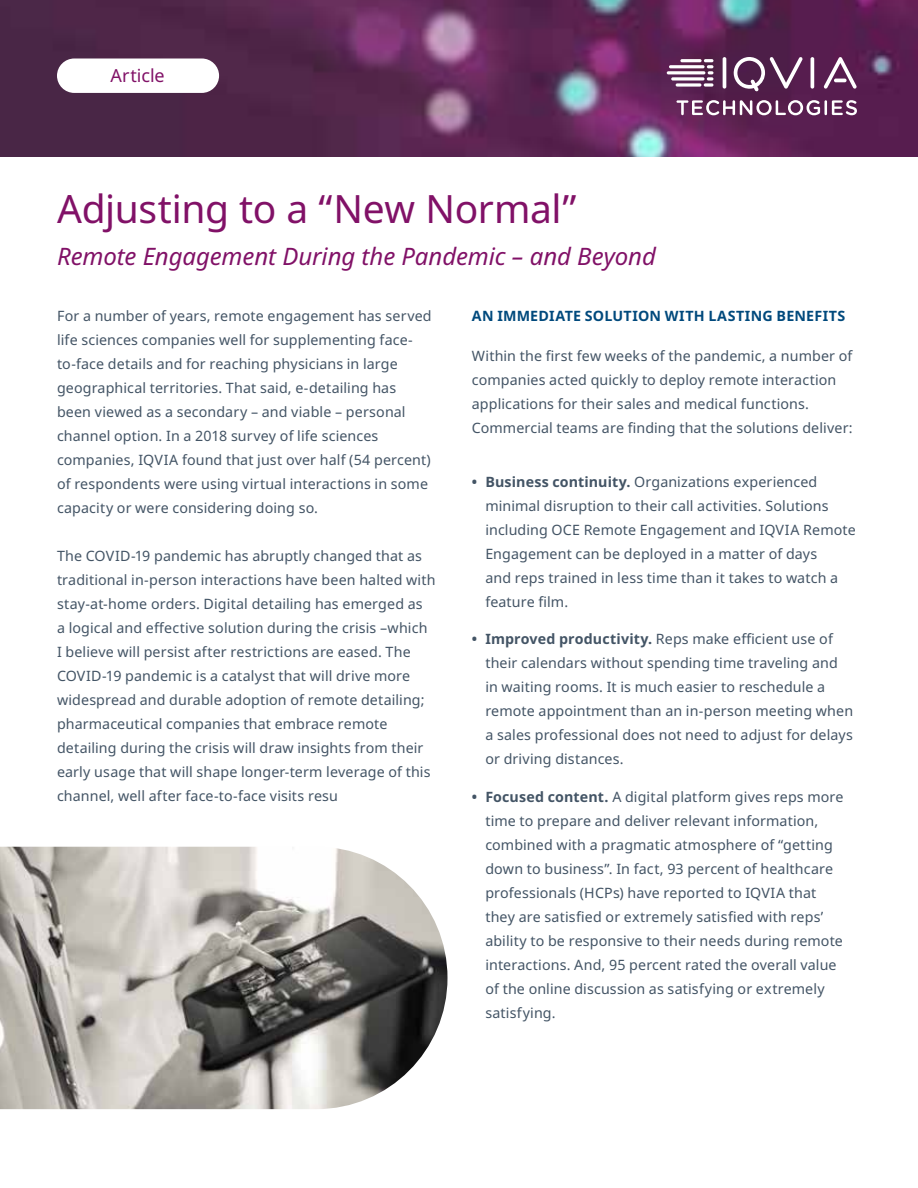
<style>
.page{position:relative;width:918px;height:1188px;background:#fff}
.page>*{position:absolute;margin:0;border:0;box-sizing:border-box;transform-origin:0 0}
.t1{font:39px "Noto Sans";letter-spacing:-.01em;color:#811167}
.t2{font:italic 24px "Noto Sans";letter-spacing:-.005em;color:#811167}
.t3{font:18px "Noto Sans";color:#811167}
.t4{font:14.25px/24px "Noto Sans";letter-spacing:.01em;color:#435465}
.t5{font:700 14.25px "Noto Sans";letter-spacing:.02em;color:#00497c}
.s1{font-weight:700}
</style>
<div class="page">
<img style="left:0;top:0;width:918px;height:156px">
<img style="left:0;top:847px;width:448px;height:262px">
<div style="left:57px;top:59px;width:162px;height:34px;background:#fff;border-radius:17px"></div>
<svg style="left:676px;top:100px;width:181px;height:15px"></svg>
<hr style="left:723px;top:57px;width:3px;height:32px;background:#fff;border-radius:2px">
<hr style="left:811px;top:57px;width:3px;height:32px;background:#fff;border-radius:2px">
<svg style="left:733px;top:57px;width:70px;height:35px"></svg>
<svg style="left:824px;top:57px;width:33px;height:32px"></svg>
<svg style="left:676px;top:83px;width:25px;height:4px"></svg>
<svg style="left:704px;top:59px;width:9px;height:28px"></svg>
<svg style="left:671px;top:77px;width:34px;height:4px"></svg>
<hr style="left:667px;top:71px;width:38px;height:3px;background:#fff;border-radius:2px">
<hr style="left:669px;top:65px;width:36px;height:3px;background:#fff;border-radius:2px">
<hr style="left:680px;top:59px;width:22px;height:3px;background:#fff;border-radius:2px">
<p class="t3" style="left:110px;top:63px;width:56px">Article</p>
<h1 class="t1" style="left:57px;top:182px;width:521px">Adjusting to a “New Normal”</h1>
<h2 class="t2" style="left:57px;top:239px;width:600px">Remote Engagement During the Pandemic – and Beyond</h2>
<p class="t4" style="left:57px;top:304px;width:376px">For a number of years, remote engagement has served life sciences companies well for supplementing face&shy;to-face details and for reaching physicians in large geographical territories. That said, e-detailing has been viewed as a secondary – and viable – personal channel option. In a 2018 survey of life sciences companies, IQVIA found that just over half (54 percent) of respondents were using virtual interactions in some capacity or were considering doing so.</p>
<p class="t4" style="left:57px;top:544px;width:380px">The COVID-19 pandemic has abruptly changed that as traditional in-person interactions have been halted with stay-at-home orders. Digital detailing has emerged as<br>a logical and effective solution during the crisis –which I believe will persist after restrictions are eased. The COVID-19 pandemic is a catalyst that will drive more widespread and durable adoption of remote detailing; pharmaceutical companies that embrace remote detailing during the crisis will draw insights from their early usage that will shape longer-term leverage of this channel, well after face-to-face visits resu</p>
<p class="t5" style="left:472px;top:306px;width:375px">AN IMMEDIATE SOLUTION WITH LASTING BENEFITS</p>
<p class="t4" style="left:472px;top:344px;width:382px">Within the first few weeks of the pandemic, a number of companies acted quickly to deploy remote interaction applications for their sales and medical functions.<br>Commercial teams are finding that the solutions deliver:</p>
<p class="t4" style="left:485px;top:470px;width:372px;text-indent:-13px"><span class="s1">• Business continuity.</span> Organizations experienced minimal disruption to their call activities. Solutions including OCE Remote Engagement and IQVIA Remote Engagement can be deployed in a matter of days<br>and reps trained in less time than it takes to watch a feature film.</p>
<p class="t4" style="left:485px;top:627px;width:369px;text-indent:-13px"><span class="s1">• Improved productivity.</span> Reps make efficient use of their calendars without spending time traveling and in waiting rooms. It is much easier to reschedule a remote appointment than an in-person meeting when a sales professional does not need to adjust for delays or driving distances.</p>
<p class="t4" style="left:485px;top:785px;width:360px;text-indent:-13px"><span class="s1">• Focused content.</span> A digital platform gives reps more time to prepare and deliver relevant information, combined with a pragmatic atmosphere of “getting down to business”. In fact, 93 percent of healthcare professionals (HCPs) have reported to IQVIA that they are satisfied or extremely satisfied with reps’ ability to be responsive to their needs during remote interactions. And, 95 percent rated the overall value of the online discussion as satisfying or extremely satisfying.</p>
</div>
